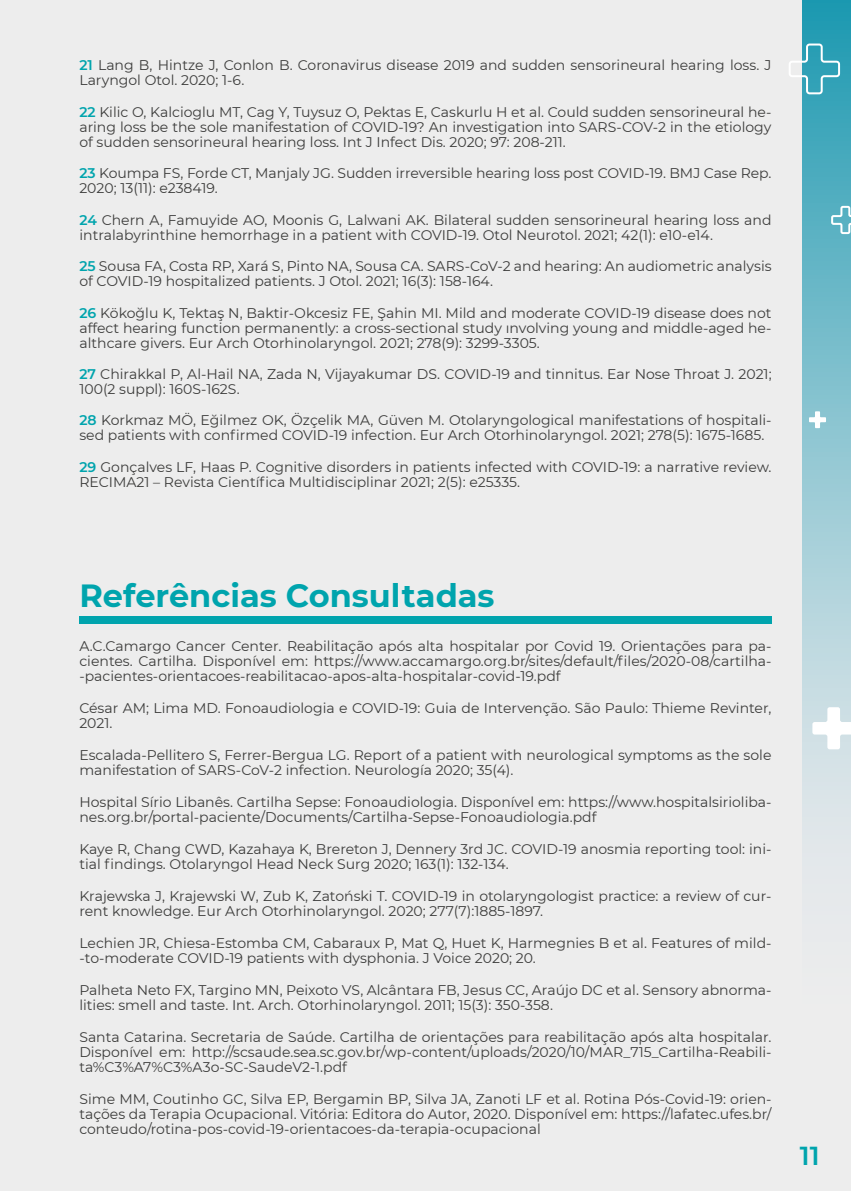
<style>
.page{position:relative;width:851px;height:1191px;background:#fff}
.page>*{position:absolute;margin:0;border:0;box-sizing:border-box;transform-origin:0 0}
.t1{font:700 32px "Montserrat";color:#00a4ad}
.t2{font:600 26px "Montserrat";color:#00a4ad}
.t3{font:14px/15px "Montserrat";color:#3c3c3b}
.s1{font-weight:600;color:#00a4ad}
</style>
<div class="page">
<div style="left:0;top:0;width:850px;height:1191px;background:#ededed"></div>
<div style="left:79px;top:616px;width:692px;height:8px;background:#00a4ad"></div>
<svg style="left:802px;top:0;width:48px;height:853px;background:#8ac4d0"></svg>
<svg style="left:789px;top:43px;width:51px;height:52px"></svg>
<svg style="left:830px;top:205px;width:20px;height:30px"></svg>
<svg style="left:808px;top:411px;width:17px;height:17px"></svg>
<svg style="left:812px;top:707px;width:38px;height:42px;background:#e8f0f2"></svg>
<p class="t3" style="left:79px;top:57px;width:693px"><span class="s1">21</span> Lang B, Hintze J, Conlon B. Coronavirus disease 2019 and sudden sensorineural hearing loss. J<br>Laryngol Otol. 2020; 1-6.</p>
<p class="t3" style="left:79px;top:104px;width:693px;text-align:justify"><span class="s1">22</span> Kilic O, Kalcioglu MT, Cag Y, Tuysuz O, Pektas E, Caskurlu H et al. Could sudden sensorineural he&shy;aring loss be the sole manifestation of COVID-19? An investigation into SARS-COV-2 in the etiology of sudden sensorineural hearing loss. Int J Infect Dis. 2020; 97: 208-211.</p>
<p class="t3" style="left:79px;top:165px;width:693px"><span class="s1">23</span> Koumpa FS, Forde CT, Manjaly JG. Sudden irreversible hearing loss post COVID-19. BMJ Case Rep.<br>2020; 13(11): e238419.</p>
<p class="t3" style="left:79px;top:212px;width:693px"><span class="s1">24</span> Chern A, Famuyide AO, Moonis G, Lalwani AK. Bilateral sudden sensorineural hearing loss and intralabyrinthine hemorrhage in a patient with COVID-19. Otol Neurotol. 2021; 42(1): e10-e14.</p>
<p class="t3" style="left:79px;top:258px;width:693px"><span class="s1">25</span> Sousa FA, Costa RP, Xará S, Pinto NA, Sousa CA. SARS-CoV-2 and hearing: An audiometric analysis of COVID-19 hospitalized patients. J Otol. 2021; 16(3): 158-164.</p>
<p class="t3" style="left:79px;top:304px;width:693px;text-align:justify"><span class="s1">26</span> Kökoğlu K, Tektaş N, Baktir-Okcesiz FE, Şahin MI. Mild and moderate COVID-19 disease does not affect hearing function permanently: a cross-sectional study ınvolving young and middle-aged he&shy;althcare givers. Eur Arch Otorhinolaryngol. 2021; 278(9): 3299-3305.</p>
<p class="t3" style="left:79px;top:366px;width:693px"><span class="s1">27</span> Chirakkal P, Al-Hail NA, Zada N, Vijayakumar DS. COVID-19 and tinnitus. Ear Nose Throat J. 2021;<br>100(2 suppl): 160S-162S.</p>
<p class="t3" style="left:79px;top:412px;width:693px"><span class="s1">28</span> Korkmaz MÖ, Eğilmez OK, Özçelik MA, Güven M. Otolaryngological manifestations of hospitali&shy;sed patients with confirmed COVID-19 infection. Eur Arch Otorhinolaryngol. 2021; 278(5): 1675-1685.</p>
<p class="t3" style="left:79px;top:459px;width:693px"><span class="s1">29</span> Gonçalves LF, Haas P. Cognitive disorders in patients infected with COVID-19: a narrative review.<br>RECIMA21 – Revista Científica Multidisciplinar 2021; 2(5): e25335.</p>
<h1 class="t1" style="left:79px;top:573px;width:416px">Referências Consultadas</h1>
<p class="t3" style="left:79px;top:638px;width:693px;text-align:justify">A.C.Camargo Cancer Center. Reabilitação após alta hospitalar por Covid 19. Orientações para pa&shy;cientes. Cartilha. Disponível em: https://www.accamargo.org.br/sites/default/files/2020-08/cartilha--pacientes-orientacoes-reabilitacao-apos-alta-hospitalar-covid-19.pdf</p>
<p class="t3" style="left:79px;top:700px;width:693px">César AM; Lima MD. Fonoaudiologia e COVID-19: Guia de Intervenção. São Paulo: Thieme Revinter,<br>2021.</p>
<p class="t3" style="left:79px;top:747px;width:693px">Escalada-Pellitero S, Ferrer-Bergua LG. Report of a patient with neurological symptoms as the sole manifestation of SARS-CoV-2 infection. Neurología 2020; 35(4).</p>
<p class="t3" style="left:79px;top:794px;width:693px">Hospital Sírio Libanês. Cartilha Sepse: Fonoaudiologia. Disponível em: https://www.hospitalsirioliba&shy;nes.org.br/portal-paciente/Documents/Cartilha-Sepse-Fonoaudiologia.pdf</p>
<p class="t3" style="left:79px;top:841px;width:693px">Kaye R, Chang CWD, Kazahaya K, Brereton J, Dennery 3rd JC. COVID-19 anosmia reporting tool: ini&shy;tial findings. Otolaryngol Head Neck Surg 2020; 163(1): 132-134.</p>
<p class="t3" style="left:79px;top:888px;width:693px">Krajewska J, Krajewski W, Zub K, Zatoński T. COVID-19 in otolaryngologist practice: a review of cur&shy;rent knowledge. Eur Arch Otorhinolaryngol. 2020; 277(7):1885-1897.</p>
<p class="t3" style="left:79px;top:935px;width:693px">Lechien JR, Chiesa-Estomba CM, Cabaraux P, Mat Q, Huet K, Harmegnies B et al. Features of mild--to-moderate COVID-19 patients with dysphonia. J Voice 2020; 20.</p>
<p class="t3" style="left:79px;top:982px;width:693px">Palheta Neto FX, Targino MN, Peixoto VS, Alcântara FB, Jesus CC, Araújo DC et al. Sensory abnorma&shy;lities: smell and taste. Int. Arch. Otorhinolaryngol. 2011; 15(3): 350-358.</p>
<p class="t3" style="left:79px;top:1029px;width:693px;text-align:justify">Santa Catarina. Secretaria de Saúde. Cartilha de orientações para reabilitação após alta hospitalar.<br>Disponível em: http://scsaude.sea.sc.gov.br/wp-content/uploads/2020/10/MAR_715_Cartilha-Reabili&shy;ta%C3%A7%C3%A3o-SC-SaudeV2-1.pdf</p>
<p class="t3" style="left:79px;top:1091px;width:693px;text-align:justify">Sime MM, Coutinho GC, Silva EP, Bergamin BP, Silva JA, Zanoti LF et al. Rotina Pós-Covid-19: orien&shy;tações da Terapia Ocupacional. Vitória: Editora do Autor, 2020. Disponível em: https://lafatec.ufes.br/ conteudo/rotina-pos-covid-19-orientacoes-da-terapia-ocupacional</p>
<h2 class="t2" style="left:799px;top:1137px;width:21px">11</h2>
</div>
